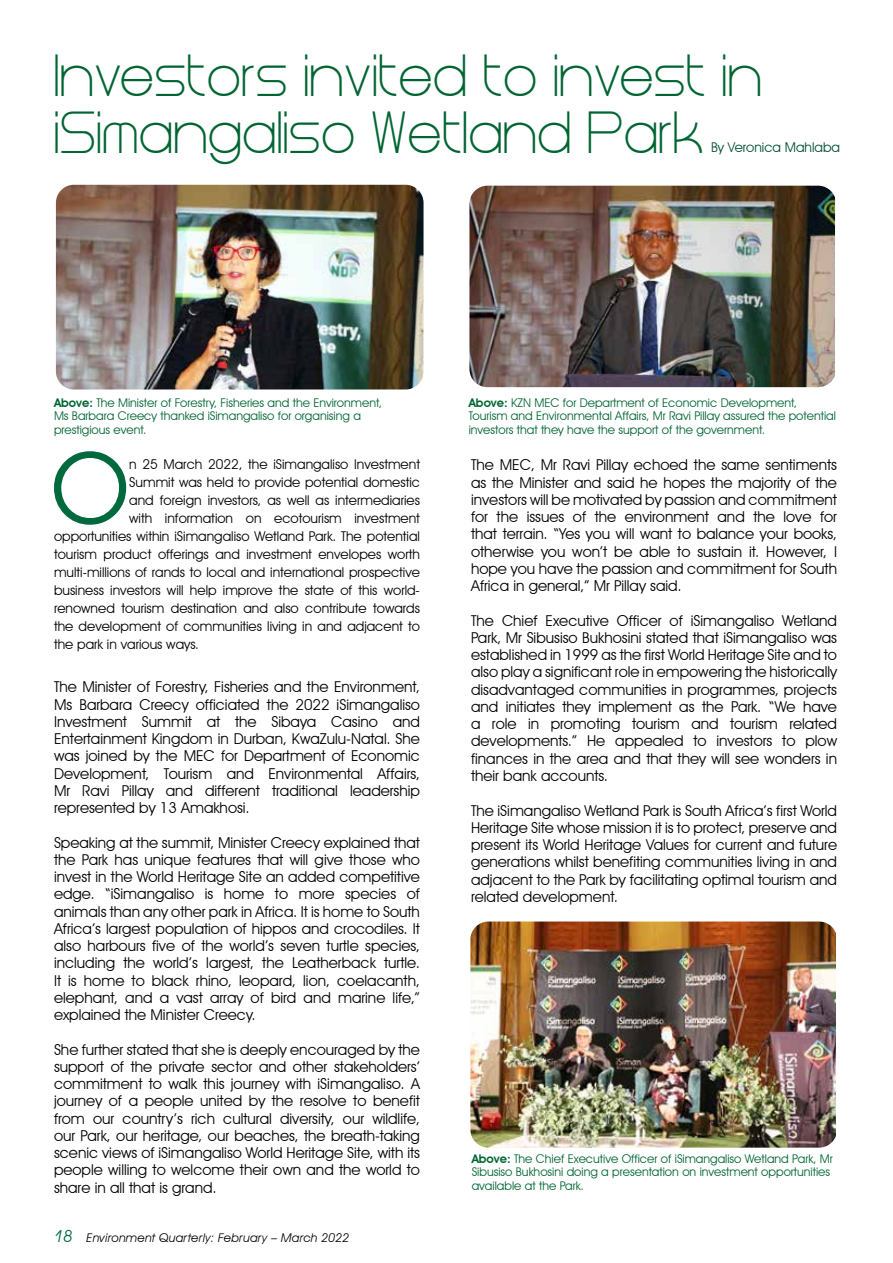
<style>
.page{position:relative;width:893px;height:1263px;background:#fff}
.page>*{position:absolute;margin:0;border:0;box-sizing:border-box;transform-origin:0 0}
.t1{font:99.45px "Avant Garde IT Cby BT";color:#00693e}
.t2{font:49.5px/57px "Steiner";letter-spacing:.02em;color:#006532}
.t3{font:15px/17.2px "Avant Garde IT Cby BT";color:#000;text-align:justify}
.t4{font:13.5px "Avant Garde IT Cby BT";color:#000}
.t5{font:13.5px "Avant Garde IT Cby BT";color:#004f32}
.t6{font:12px/13.5px "Avant Garde IT Cby BT";color:#006532}
.t7{font:italic 12px "Avant Garde IT Cby BT";letter-spacing:.02em;color:#000}
.s1{font-weight:600}
.s2{font-size:16.5px;color:#00693e}
</style>
<div class="page">
<img style="left:56px;top:185px;width:367px;height:204px">
<img style="left:469px;top:186px;width:366px;height:201px">
<img style="left:470px;top:921px;width:366px;height:227px">
<h2 class="t2" style="left:54px;top:55px;width:709px">Investors invited to invest in iSimangaliso Wetland Park</h2>
<p class="t5" style="left:711px;top:139px;width:131px">By Veronica Mahlaba</p>
<p class="t6" style="left:54px;top:396px;width:330px"><span class="s1">Above:</span> The Minister of Forestry, Fisheries and the Environment,<br>Ms Barbara Creecy thanked iSimangaliso for organising a prestigious event.</p>
<h1 class="t1" style="left:51px;top:427px;width:80px">O</h1>
<p class="t4" style="left:129px;top:456px;width:292px">n 25 March 2022, the iSimangaliso Investment</p>
<p class="t4" style="left:129px;top:474px;width:292px">Summit was held to provide potential domestic</p>
<p class="t4" style="left:129px;top:492px;width:292px">and foreign investors, as well as intermediaries</p>
<p class="t4" style="left:129px;top:510px;width:292px">with information on ecotourism investment</p>
<p class="t4" style="left:54px;top:528px;width:367px">opportunities within iSimangaliso Wetland Park. The potential</p>
<p class="t4" style="left:54px;top:546px;width:367px">tourism product offerings and investment envelopes worth</p>
<p class="t4" style="left:54px;top:564px;width:367px">multi-millions of rands to local and international prospective</p>
<p class="t4" style="left:54px;top:582px;width:367px">business investors will help improve the state of this world-</p>
<p class="t4" style="left:54px;top:600px;width:367px">renowned tourism destination and also contribute towards</p>
<p class="t4" style="left:54px;top:618px;width:367px">the development of communities living in and adjacent to</p>
<p class="t4" style="left:54px;top:636px;width:146px">the park in various ways.</p>
<p class="t3" style="left:54px;top:678px;width:367px">The Minister of Forestry, Fisheries and the Environment, Ms Barbara Creecy officiated the 2022 iSimangaliso Investment Summit at the Sibaya Casino and Entertainment Kingdom in Durban, KwaZulu-Natal. She was joined by the MEC for Department of Economic Development, Tourism and Environmental Affairs, Mr Ravi Pillay and different traditional leadership represented by 13 Amakhosi.</p>
<p class="t3" style="left:54px;top:833px;width:368px">Speaking at the summit, Minister Creecy explained that the Park has unique features that will give those who invest in the World Heritage Site an added competitive edge. “iSimangaliso is home to more species of animals than any other park in Africa. It is home to South Africa’s largest population of hippos and crocodiles. It also harbours five of the world’s seven turtle species, including the world’s largest, the Leatherback turtle.<br>It is home to black rhino, leopard, lion, coelacanth, elephant, and a vast array of bird and marine life,” explained the Minister Creecy.</p>
<p class="t3" style="left:54px;top:1040px;width:367px">She further stated that she is deeply encouraged by the support of the private sector and other stakeholders’ commitment to walk this journey with iSimangaliso. A journey of a people united by the resolve to benefit from our country’s rich cultural diversity, our wildlife, our Park, our heritage, our beaches, the breath-taking scenic views of iSimangaliso World Heritage Site, with its people willing to welcome their own and the world to share in all that is grand.</p>
<p class="t7" style="left:54px;top:1230px;width:297px"><span class="s2">18</span> Environment Quarterly: February – March 2022</p>
<p class="t6" style="left:469px;top:396px;width:369px"><span class="s1">Above:</span> KZN MEC for Department of Economic Development,<br>Tourism and Environmental Affairs, Mr Ravi Pillay assured the potential investors that they have the support of the government.</p>
<p class="t3" style="left:471px;top:456px;width:367px">The MEC, Mr Ravi Pillay echoed the same sentiments as the Minister and said he hopes the majority of the investors will be motivated by passion and commitment for the issues of the environment and the love for that terrain. “Yes you will want to balance your books, otherwise you won’t be able to sustain it. However, I hope you have the passion and commitment for South Africa in general,” Mr Pillay said.</p>
<p class="t3" style="left:471px;top:612px;width:368px">The Chief Executive Officer of iSimangaliso Wetland Park, Mr Sibusiso Bukhosini stated that iSimangaliso was established in 1999 as the first World Heritage Site and to also play a significant role in empowering the historically disadvantaged communities in programmes, projects and initiates they implement as the Park. “We have a role in promoting tourism and tourism related developments.” He appealed to investors to plow finances in the area and that they will see wonders in their bank accounts.</p>
<p class="t3" style="left:471px;top:801px;width:368px">The iSimangaliso Wetland Park is South Africa’s first World Heritage Site whose mission it is to protect, preserve and present its World Heritage Values for current and future generations whilst benefiting communities living in and adjacent to the Park by facilitating optimal tourism and related development.</p>
<p class="t6" style="left:472px;top:1151px;width:363px"><span class="s1">Above:</span> The Chief Executive Officer of iSimangaliso Wetland Park, Mr<br>Sibusiso Bukhosini doing a presentation on investment opportunities available at the Park.</p>
</div>
